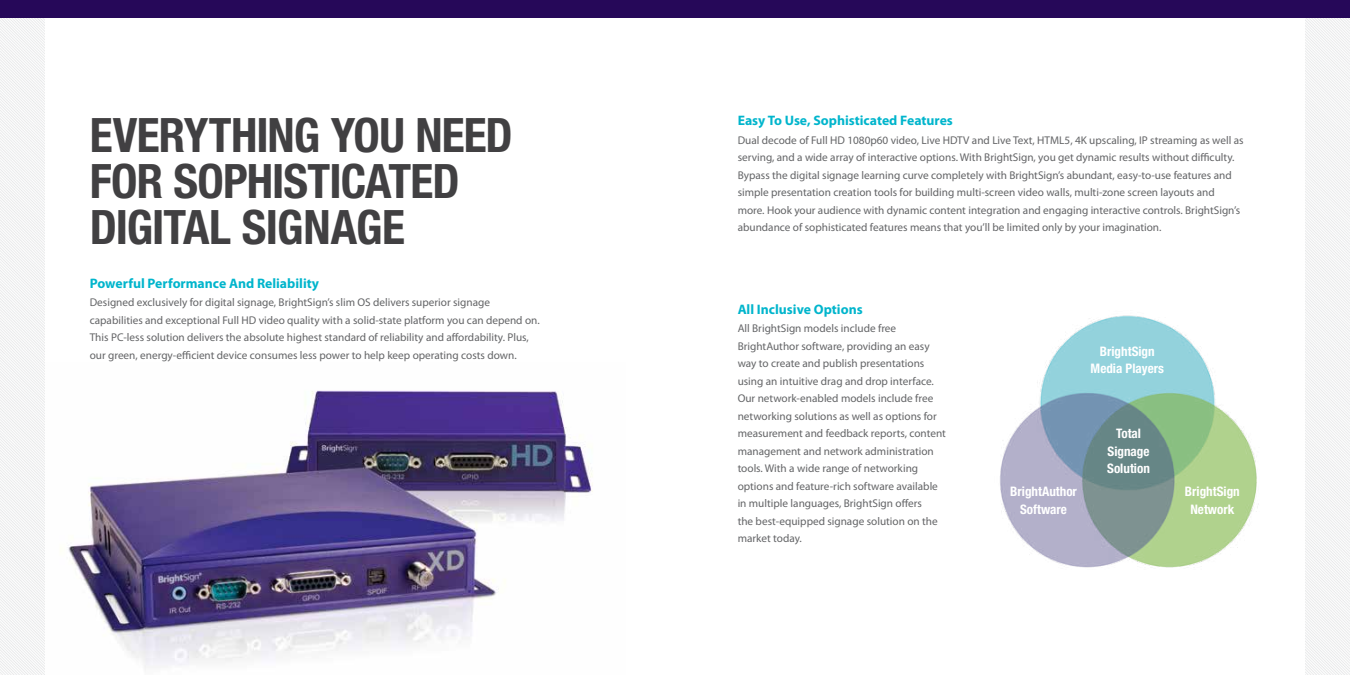
<style>
.page{position:relative;width:1350px;height:675px;background:#fff}
.page>*{position:absolute;margin:0;border:0;box-sizing:border-box;transform-origin:0 0}
.t1{font:700 condensed 47.5px/46.2px "Helvetica Neue";letter-spacing:-.02em;color:#414042}
.t2{font:700 13.75px "Myriad Pro";color:#00b5cc}
.t3{font:700 condensed 13.12px/17.5px "Helvetica Neue";color:#fff;text-align:center}
.t4{font:11.25px/17.5px "Myriad Pro";color:#636466}
</style>
<div class="page">
<img style="left:0;top:18px;width:1350px;height:657px">
<div style="left:45px;top:0;width:1260px;height:675px;background:#fff"></div>
<div style="left:0;top:0;width:1350px;height:18px;background:#260859"></div>
<img style="left:1000px;top:315px;width:257px;height:253px">
<img style="left:68px;top:390px;width:525px;height:279px">
<h1 class="t1" style="left:90px;top:111px;width:425px">EVERYTHING YOU NEED<br>FOR SOPHISTICATED<br>DIGITAL SIGNAGE</h1>
<p class="t2" style="left:738px;top:112px;width:217px">Easy To Use, Sophisticated Features</p>
<p class="t4" style="left:738px;top:131px;width:507px">Dual decode of Full HD 1080p60 video, Live HDTV and Live Text, HTML5, 4K upscaling, IP streaming as well as serving, and a wide array of interactive options. With BrightSign, you get dynamic results without difficulty.<br>Bypass the digital signage learning curve completely with BrightSign’s abundant, easy-to-use features and simple presentation creation tools for building multi-screen video walls, multi-zone screen layouts and more. Hook your audience with dynamic content integration and engaging interactive controls. BrightSign’s abundance of sophisticated features means that you’ll be limited only by your imagination.</p>
<p class="t2" style="left:90px;top:274px;width:231px">Powerful Performance And Reliability</p>
<p class="t4" style="left:90px;top:293px;width:452px">Designed exclusively for digital signage, BrightSign’s slim OS delivers superior signage capabilities and exceptional Full HD video quality with a solid-state platform you can depend on.<br>This PC-less solution delivers the absolute highest standard of reliability and affordability. Plus, our green, energy-efficient device consumes less power to help keep operating costs down.</p>
<p class="t2" style="left:738px;top:300px;width:127px">All Inclusive Options</p>
<p class="t4" style="left:738px;top:320px;width:210px">All BrightSign models include free BrightAuthor software, providing an easy way to create and publish presentations using an intuitive drag and drop interface.<br>Our network-enabled models include free networking solutions as well as options for measurement and feedback reports, content management and network administration tools. With a wide range of networking options and feature-rich software available in multiple languages, BrightSign offers<br>the best-equipped signage solution on the market today.</p>
<p class="t3" style="left:1091px;top:342px;width:75px">BrightSign<br>Media Players</p>
<p class="t3" style="left:1010px;top:483px;width:68px">BrightAuthor<br>Software</p>
<p class="t3" style="left:1107px;top:425px;width:44px">Total<br>Signage<br>Solution</p>
<p class="t3" style="left:1185px;top:483px;width:56px">BrightSign<br>Network</p>
</div>
